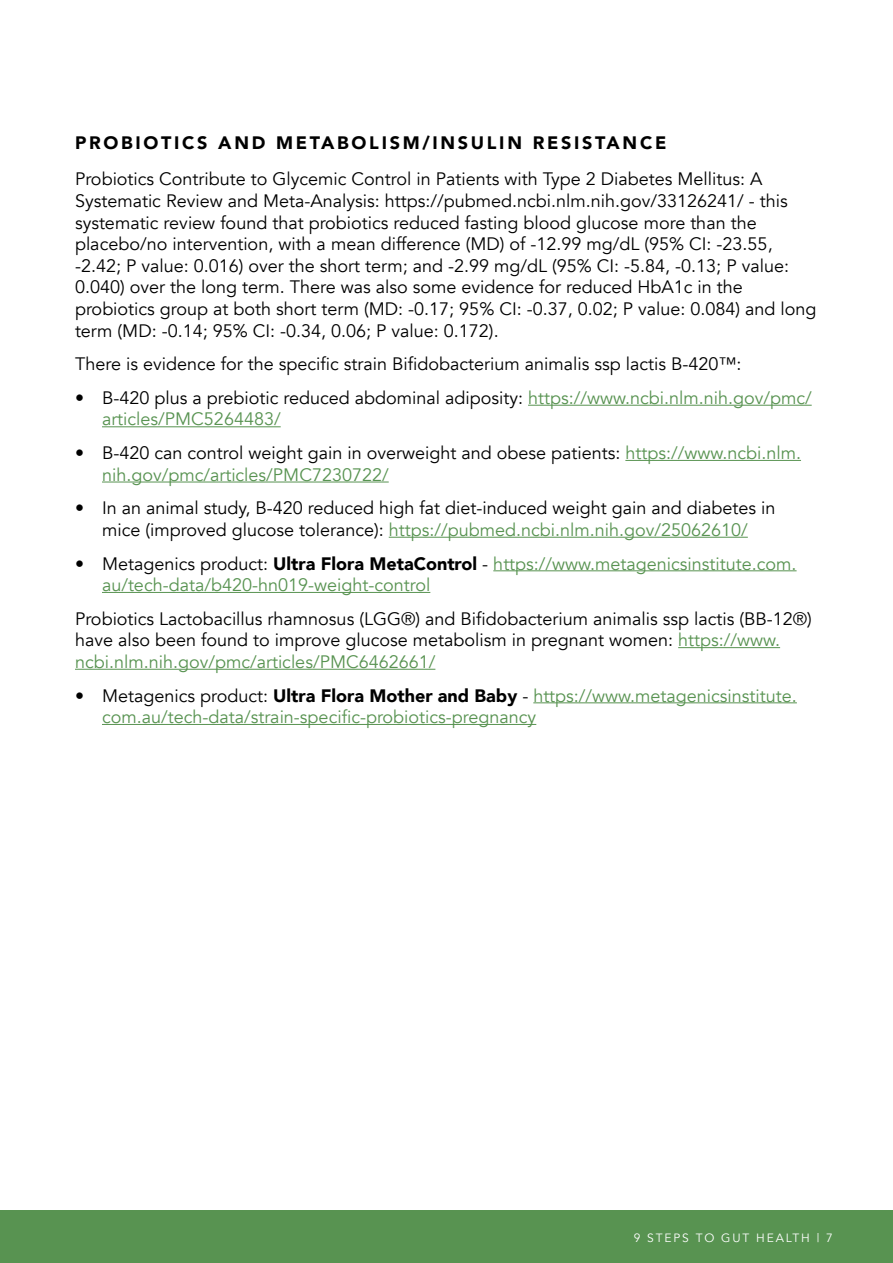
<style>
.page{position:relative;width:893px;height:1263px;background:#fff}
.page>*{position:absolute;margin:0;border:0;box-sizing:border-box;transform-origin:0 0}
.t1{font:18px/21.6px "Avenir";color:#000}
.t2{font:18px/21.6px "Avenir";color:#589351}
.t3{font:900 18px "Avenir";letter-spacing:.15em;color:#000}
.t4{font:12px "Avenir";letter-spacing:.15em;color:#fff}
.s1{color:#000}
.s2{color:#589351}
.s3{font-weight:900;color:#000}
</style>
<div class="page">
<div style="left:0;top:1210px;width:893px;height:53px;background:#589351"></div>
<hr style="left:528px;top:405px;width:284px;height:1px;background:#589351">
<hr style="left:102px;top:426px;width:179px;height:1px;background:#589351">
<hr style="left:625px;top:460px;width:176px;height:1px;background:#589351">
<hr style="left:102px;top:482px;width:287px;height:1px;background:#589351">
<hr style="left:389px;top:537px;width:359px;height:1px;background:#589351">
<hr style="left:493px;top:570px;width:304px;height:1px;background:#589351">
<hr style="left:102px;top:592px;width:328px;height:1px;background:#589351">
<hr style="left:678px;top:647px;width:102px;height:1px;background:#589351">
<hr style="left:75px;top:669px;width:360px;height:1px;background:#589351">
<hr style="left:533px;top:702px;width:264px;height:1px;background:#589351">
<hr style="left:102px;top:724px;width:434px;height:1px;background:#589351">
<p class="t3" style="left:75px;top:128px;width:593px">PROBIOTICS AND METABOLISM/INSULIN RESISTANCE</p>
<p class="t1" style="left:75px;top:169px;width:743px">Probiotics Contribute to Glycemic Control in Patients with Type 2 Diabetes Mellitus: A Systematic Review and Meta-Analysis: https://pubmed.ncbi.nlm.nih.gov/33126241/ - this systematic review found that probiotics reduced fasting blood glucose more than the placebo/no intervention, with a mean difference (MD) of -12.99 mg/dL (95% CI: -23.55, -2.42; P value: 0.016) over the short term; and -2.99 mg/dL (95% CI: -5.84, -0.13; P value:<br>0.040) over the long term. There was also some evidence for reduced HbA1c in the probiotics group at both short term (MD: -0.17; 95% CI: -0.37, 0.02; P value: 0.084) and long term (MD: -0.14; 95% CI: -0.34, 0.06; P value: 0.172).</p>
<p class="t1" style="left:75px;top:354px;width:668px">There is evidence for the specific strain Bifidobacterium animalis ssp lactis B-420™:</p>
<p class="t2" style="left:102px;top:387px;width:711px;text-indent:-27px"><span class="s1">• B-420 plus a prebiotic reduced abdominal adiposity:</span> https://www.ncbi.nlm.nih.gov/pmc/ articles/PMC5264483/</p>
<p class="t1" style="left:102px;top:442px;width:700px;text-indent:-27px">• B-420 can control weight gain in overweight and obese patients: <span class="s2">https://www.ncbi.nlm. nih.gov/pmc/articles/PMC7230722/</span></p>
<p class="t1" style="left:75px;top:498px;width:702px;text-align:center">• In an animal study, B-420 reduced high fat diet-induced weight gain and diabetes in mice (improved glucose tolerance): <span class="s2">https://pubmed.ncbi.nlm.nih.gov/25062610/</span></p>
<p class="t2" style="left:102px;top:553px;width:696px;text-indent:-27px"><span class="s1">• Metagenics product:</span> <span class="s3">Ultra Flora MetaControl</span> <span class="s1">-</span> https://www.metagenicsinstitute.com. au/tech-data/b420-hn019-weight-control</p>
<p class="t1" style="left:75px;top:608px;width:738px">Probiotics Lactobacillus rhamnosus (LGG®) and Bifidobacterium animalis ssp lactis (BB-12®) have also been found to improve glucose metabolism in pregnant women: <span class="s2">https://www. ncbi.nlm.nih.gov/pmc/articles/PMC6462661/</span></p>
<p class="t2" style="left:102px;top:685px;width:696px;text-indent:-27px"><span class="s1">• Metagenics product:</span> <span class="s3">Ultra Flora Mother and Baby</span> <span class="s1">-</span> https://www.metagenicsinstitute. com.au/tech-data/strain-specific-probiotics-pregnancy</p>
<p class="t4" style="left:634px;top:1230px;width:201px">9 STEPS TO GUT HEALTH | 7</p>
</div>
